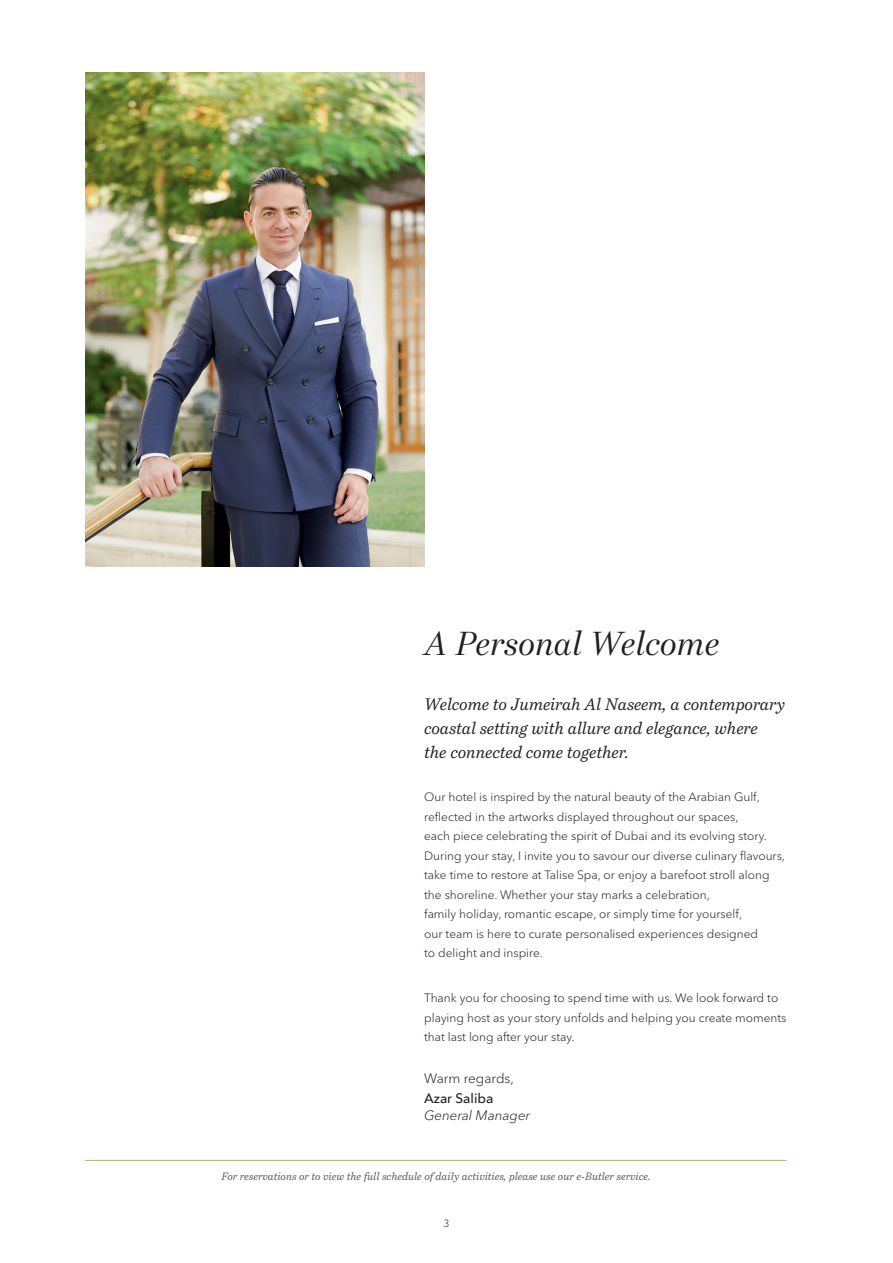
<style>
.page{position:relative;width:893px;height:1263px;background:#fff}
.page>*{position:absolute;margin:0;border:0;box-sizing:border-box;transform-origin:0 0}
.t1{font:italic 33px "Bressay Display";color:#231f20}
.Descriptions{font:italic 16.5px/24px "Bressay";letter-spacing:-.005em;color:#231f20}
.Descriptions-2{font:italic 300 13.5px/16.2px "Avenir Next World";color:#231f20}
.Descriptions-3{font:300 13.5px "Avenir Next World";color:#231f20}
.Descriptions-4{font:300 12px/19.5px "Avenir Next World";color:#231f20}
.t2{font:italic 10.5px "Bressay";color:#57585a}
.t3{font:300 10.5px "Avenir Next World";color:#231f20}
.s1{font-weight:500;font-style:normal}
</style>
<div class="page">
<hr style="left:85px;top:1160px;width:702px;height:1px;background:#c8ab76">
<img style="left:85px;top:72px;width:339px;height:495px">
<p class="t1" style="left:424px;top:623px;width:297px">A Personal Welcome</p>
<p class="Descriptions" style="left:424px;top:692px;width:362px">Welcome to Jumeirah Al Naseem, a contemporary coastal setting with allure and elegance, where<br>the connected come together.</p>
<p class="Descriptions-4" style="left:424px;top:787px;width:362px">Our hotel is inspired by the natural beauty of the Arabian Gulf, reflected in the artworks displayed throughout our spaces,<br>each piece celebrating the spirit of Dubai and its evolving story.<br>During your stay, I invite you to savour our diverse culinary flavours, take time to restore at Talise Spa, or enjoy a barefoot stroll along the shoreline. Whether your stay marks a celebration,<br>family holiday, romantic escape, or simply time for yourself,<br>our team is here to curate personalised experiences designed<br>to delight and inspire.</p>
<p class="Descriptions-4" style="left:424px;top:988px;width:364px">Thank you for choosing to spend time with us. We look forward to playing host as your story unfolds and helping you create moments that last long after your stay.</p>
<p class="Descriptions-3" style="left:424px;top:1067px;width:91px">Warm regards,</p>
<p class="Descriptions-2" style="left:424px;top:1089px;width:108px"><span class="s1">Azar Saliba<br></span>General Manager</p>
<p class="t2" style="left:221px;top:1170px;width:431px">For reservations or to view the full schedule of daily activities, please use our e-Butler service.</p>
<p class="t3" style="left:443px;top:1215px;width:8px">3</p>
</div>
